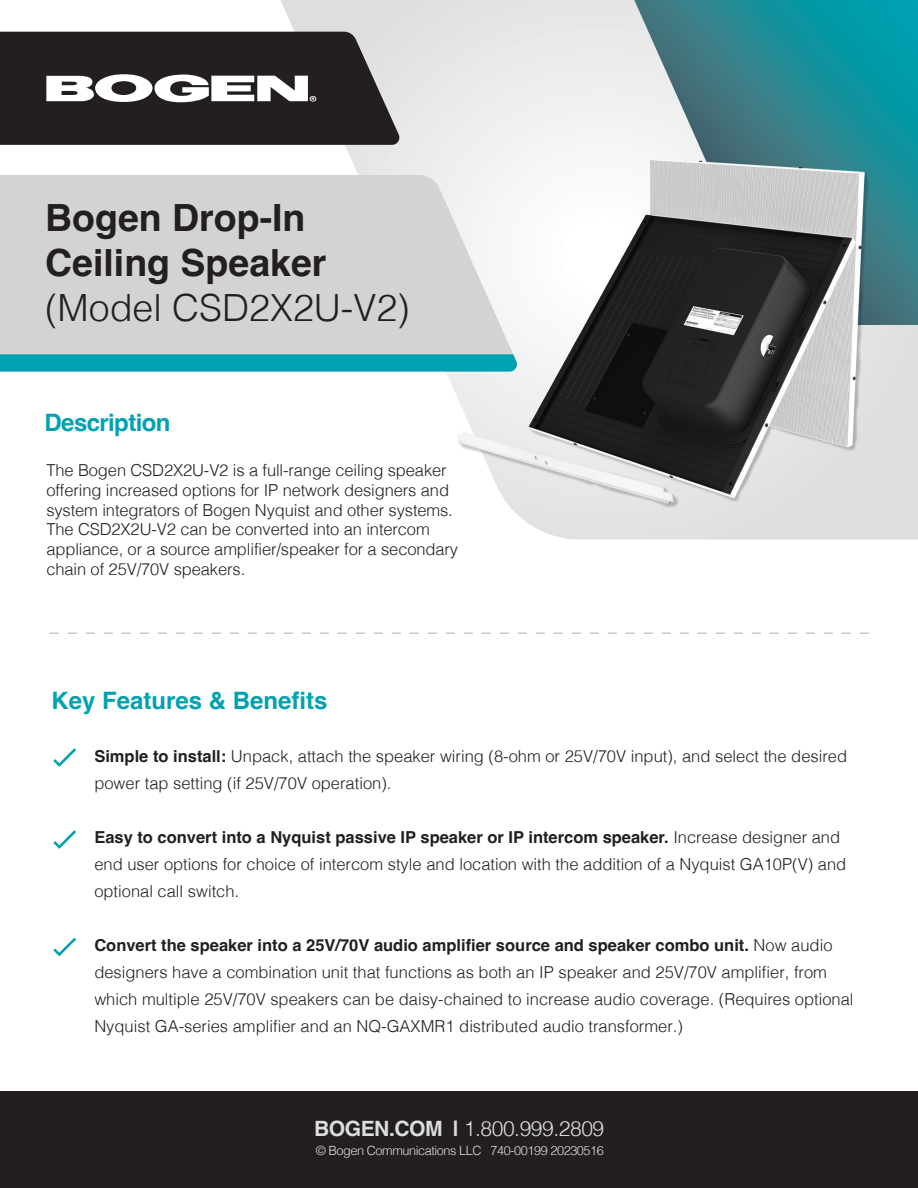
<style>
.page{position:relative;width:918px;height:1188px;background:#fff}
.page>*{position:absolute;margin:0;border:0;box-sizing:border-box;transform-origin:0 0}
.t1{font:700 37.5px/45px "Helvetica";color:#231f20}
.t2{font:300 37.5px "Helvetica";color:#231f20}
.t3{font:700 24px "Helvetica";color:#00a2b2}
.t4{font:700 24px "Helvetica";letter-spacing:-.025em;color:#00a2b2}
.t5{font:300 21.15px "Helvetica";letter-spacing:-.02em;color:#ddd}
.t6{font:300 16.5px/27px "Helvetica";color:#231f20}
.t7{font:300 12.75px "Helvetica";letter-spacing:-.035em;color:#ddd}
.s1{font-weight:700}
</style>
<div class="page">
<svg style="left:280px;top:0;width:638px;height:539px"></svg>
<svg style="left:634px;top:0;width:284px;height:325px;background:#3b929b"></svg>
<svg style="left:0;top:32px;width:401px;height:113px;background:#302c2d"></svg>
<div style="left:0;top:175px;width:456px;height:179px;background:#d4d3d3"></div>
<svg style="left:0;top:354px;width:456px;height:18px;background:#09a4b3"></svg>
<svg style="left:46px;top:74px;width:270px;height:28px"></svg>
<svg style="left:50px;top:632px;width:819px;height:2px"></svg>
<img style="left:456px;top:158px;width:414px;height:352px">
<img style="left:456px;top:158px;width:409px;height:347px">
<svg style="left:53px;top:748px;width:23px;height:19px"></svg>
<svg style="left:53px;top:830px;width:23px;height:19px"></svg>
<svg style="left:53px;top:938px;width:23px;height:18px"></svg>
<div style="left:0;top:1091px;width:918px;height:97px;background:#231f20"></div>
<h1 class="t1" style="left:45px;top:200px;width:283px">Bogen Drop-In<br>Ceiling Speaker</h1>
<h1 class="t2" style="left:45px;top:276px;width:366px">(Model CSD2X2U-V2)</h1>
<h2 class="t4" style="left:45px;top:408px;width:128px">Description</h2>
<p class="t6" style="left:46px;top:459px;width:413px;line-height:19.8px">The Bogen CSD2X2U-V2 is a full-range ceiling speaker offering increased options for IP network designers and system integrators of Bogen Nyquist and other systems.<br>The CSD2X2U-V2 can be converted into an intercom appliance, or a source amplifier/speaker for a secondary chain of 25V/70V speakers.</p>
<h2 class="t3" style="left:51px;top:686px;width:278px">Key Features &amp; Benefits</h2>
<p class="t6" style="left:94px;top:742px;width:754px"><span class="s1">Simple to install:</span> Unpack, attach the speaker wiring (8-ohm or 25V/70V input), and select the desired power tap setting (if 25V/70V operation).</p>
<p class="t6" style="left:94px;top:823px;width:753px"><span class="s1">Easy to convert into a Nyquist passive IP speaker or IP intercom speaker.</span> Increase designer and end user options for choice of intercom style and location with the addition of a Nyquist GA10P(V) and optional call switch.</p>
<p class="t6" style="left:94px;top:931px;width:761px"><span class="s1">Convert the speaker into a 25V/70V audio amplifier source and speaker combo unit.</span> Now audio designers have a combination unit that functions as both an IP speaker and 25V/70V amplifier, from which multiple 25V/70V speakers can be daisy-chained to increase audio coverage. (Requires optional Nyquist GA-series amplifier and an NQ-GAXMR1 distributed audio transformer.)</p>
<p class="t5" style="left:314px;top:1110px;width:292px"><span class="s1">BOGEN.COM |</span> 1.800.999.2809</p>
<p class="t7" style="left:316px;top:1140px;width:290px">© Bogen Communications LLC 740-00199 20230516</p>
</div>
